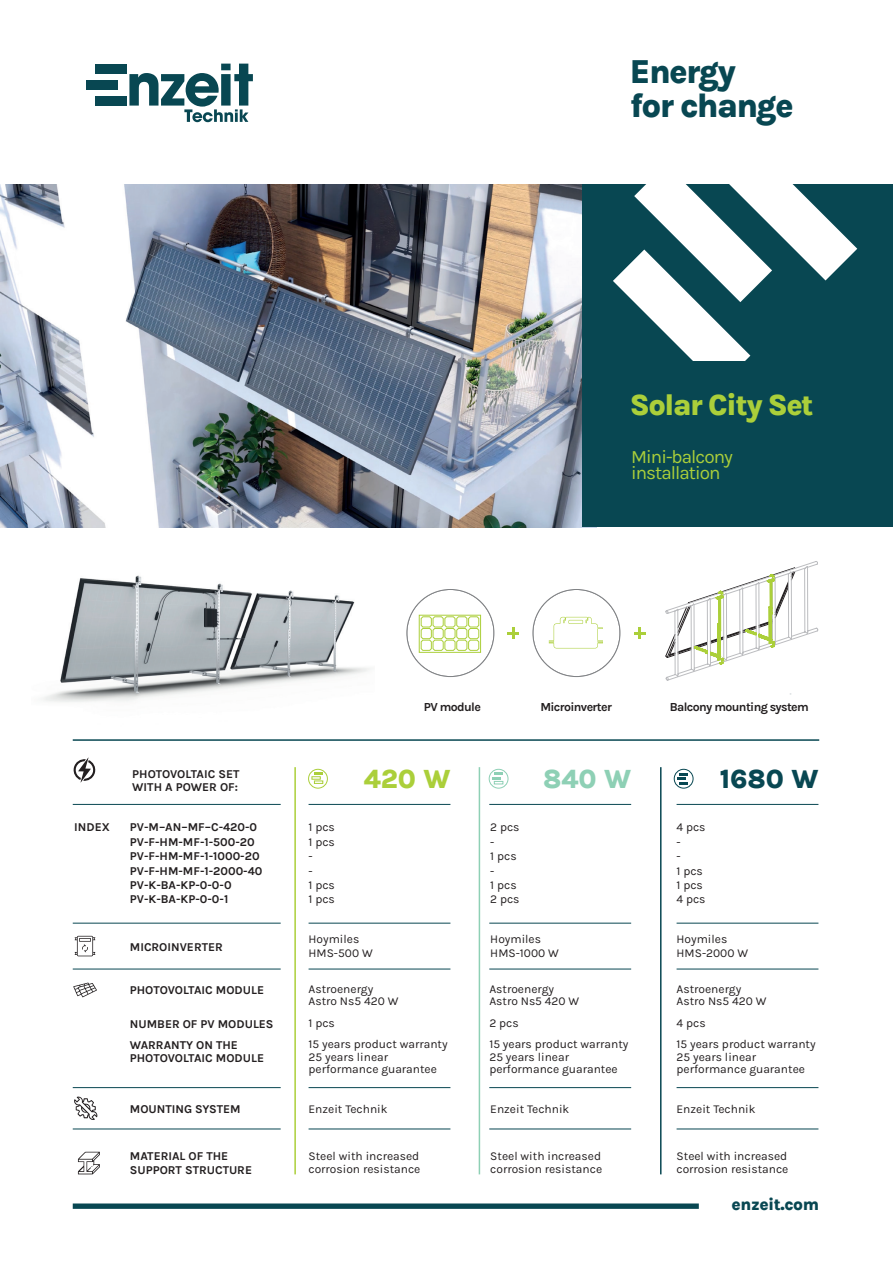
<style>
.page{position:relative;width:893px;height:1263px;background:#fff}
.page>*{position:absolute;margin:0;border:0;box-sizing:border-box;transform-origin:0 0}
.t1{font:800 34.05px/34px "Karla";letter-spacing:-.05em;color:#084752}
.t2{font:800 30px "Karla";letter-spacing:-.05em;color:#abcf3a}
.t3{font:800 27px "Karla";color:#084752}
.t4{font:800 27px "Karla";color:#8ed0b5}
.t5{font:800 27px "Karla";color:#abcf3a}
.t6{font:18.9px/16.4px "Karla";letter-spacing:-.05em;color:#abcf3a}
.t7{font:800 16.95px "Karla";letter-spacing:-.025em;color:#084752}
.t8{font:700 12.3px "Karla";letter-spacing:-.05em;color:#231f20}
.t9{font:12px/14.4px "Karla";color:#231f20}
.t10{font:700 12px/14.4px "Karla";color:#231f20}
</style>
<div class="page">
<img style="left:0;top:184px;width:583px;height:343px">
<svg style="left:129px;top:64px;width:124px;height:58px"></svg>
<div style="left:86px;top:80px;width:32px;height:10px;background:#084752"></div>
<div style="left:96px;top:96px;width:31px;height:10px;background:#084752"></div>
<div style="left:96px;top:65px;width:31px;height:9px;background:#084752"></div>
<img style="left:43px;top:575px;width:327px;height:127px">
<div style="left:583px;top:184px;width:310px;height:343px;background:#084752"></div>
<svg style="left:613px;top:184px;width:244px;height:177px"></svg>
<hr style="left:73px;top:804px;width:208px;height:1px;background:#084752">
<hr style="left:73px;top:923px;width:208px;height:1px;background:#084752">
<hr style="left:73px;top:969px;width:208px;height:1px;background:#084752">
<hr style="left:73px;top:1087px;width:208px;height:1px;background:#084752">
<hr style="left:73px;top:1128px;width:208px;height:1px;background:#084752">
<hr style="left:489px;top:804px;width:142px;height:1px;background:#084752">
<hr style="left:489px;top:923px;width:142px;height:1px;background:#084752">
<hr style="left:489px;top:969px;width:142px;height:1px;background:#084752">
<hr style="left:489px;top:1087px;width:142px;height:1px;background:#084752">
<hr style="left:489px;top:1128px;width:142px;height:1px;background:#084752">
<hr style="left:677px;top:804px;width:141px;height:1px;background:#084752">
<hr style="left:677px;top:923px;width:141px;height:1px;background:#084752">
<hr style="left:677px;top:969px;width:141px;height:1px;background:#084752">
<hr style="left:677px;top:1087px;width:141px;height:1px;background:#084752">
<hr style="left:677px;top:1128px;width:141px;height:1px;background:#084752">
<hr style="left:309px;top:804px;width:141px;height:1px;background:#084752">
<hr style="left:309px;top:923px;width:141px;height:1px;background:#084752">
<hr style="left:309px;top:969px;width:141px;height:1px;background:#084752">
<hr style="left:309px;top:1087px;width:141px;height:1px;background:#084752">
<hr style="left:309px;top:1128px;width:141px;height:1px;background:#084752">
<svg style="left:312px;top:772px;width:11px;height:12px"></svg>
<div style="left:308px;top:769px;width:20px;height:19px;border:1px solid #abcf3a;border-radius:50%"></div>
<svg style="left:492px;top:773px;width:11px;height:11px"></svg>
<div style="left:489px;top:769px;width:19px;height:19px;border:1px solid #8ed0b5;border-radius:50%"></div>
<svg style="left:677px;top:773px;width:11px;height:12px"></svg>
<div style="left:674px;top:769px;width:19px;height:19px;border:1px solid #084752;border-radius:50%"></div>
<div style="left:73px;top:1203px;width:626px;height:6px;background:#084752"></div>
<svg style="left:75px;top:936px;width:20px;height:20px"></svg>
<svg style="left:73px;top:982px;width:24px;height:15px"></svg>
<svg style="left:74px;top:1096px;width:24px;height:24px"></svg>
<svg style="left:78px;top:1152px;width:22px;height:22px"></svg>
<hr style="left:479px;top:767px;width:1px;height:407px;background:#8ed0b5">
<hr style="left:660px;top:767px;width:1px;height:407px;background:#084752">
<hr style="left:73px;top:739px;width:746px;height:2px;background:#084752">
<hr style="left:294px;top:767px;width:2px;height:407px;background:#abcf3a">
<svg style="left:73px;top:757px;width:23px;height:25px"></svg>
<svg style="left:507px;top:627px;width:12px;height:12px"></svg>
<svg style="left:634px;top:627px;width:11px;height:12px"></svg>
<svg style="left:665px;top:561px;width:153px;height:120px"></svg>
<svg style="left:421px;top:617px;width:58px;height:34px"></svg>
<div style="left:419px;top:615px;width:62px;height:38px;border:1px solid #abcf3a"></div>
<svg style="left:549px;top:617px;width:54px;height:31px"></svg>
<h1 class="t1" style="left:630px;top:54px;width:165px">Energy<br>for change</h1>
<h2 class="t2" style="left:630px;top:386px;width:185px">Solar City Set</h2>
<h3 class="t6" style="left:631px;top:447px;width:103px">Mini-balcony installation</h3>
<p class="t10" style="left:132px;top:766px;width:109px;line-height:13.5px">PHOTOVOLTAIC SET<br>WITH A POWER OF:</p>
<p class="t10" style="left:74px;top:820px;width:37px">INDEX</p>
<p class="t10" style="left:130px;top:820px;width:134px">PV-M–AN–MF–C-420-0<br>PV-F-HM-MF-1-500-20<br>PV-F-HM-MF-1-1000-20<br>PV-F-HM-MF-1-2000-40<br>PV-K-BA-KP-0-0-0<br>PV-K-BA-KP-0-0-1</p>
<p class="t8" style="left:424px;top:699px;width:59px">PV module</p>
<p class="t8" style="left:540px;top:699px;width:73px">Microinverter</p>
<p class="t8" style="left:670px;top:699px;width:141px">Balcony mounting system</p>
<h3 class="t5" style="left:364px;top:762px;width:88px">420 W</h3>
<h3 class="t4" style="left:543px;top:762px;width:89px">840 W</h3>
<h3 class="t3" style="left:720px;top:762px;width:100px">1680 W</h3>
<p class="t9" style="left:490px;top:820px;width:31px">2 pcs -<br>1 pcs -<br>1 pcs<br>2 pcs</p>
<p class="t9" style="left:309px;top:820px;width:28px">1 pcs<br>1 pcs -<br>-<br>1 pcs<br>1 pcs</p>
<p class="t9" style="left:677px;top:820px;width:31px">4 pcs -<br>-<br>1 pcs<br>1 pcs<br>4 pcs</p>
<p class="t10" style="left:130px;top:940px;width:94px">MICROINVERTER</p>
<p class="t9" style="left:309px;top:931px;width:66px">Hoymiles<br>HMS-500 W</p>
<p class="t9" style="left:490px;top:931px;width:70px">Hoymiles<br>HMS-1000 W</p>
<p class="t9" style="left:677px;top:931px;width:73px">Hoymiles<br>HMS-2000 W</p>
<p class="t9" style="left:309px;top:982px;width:91px;line-height:12.8px">Astroenergy<br>Astro Ns5 420 W</p>
<p class="t9" style="left:309px;top:1012px;width:141px;line-height:21.3px">1 pcs<br>15 years product warranty</p>
<p class="t9" style="left:309px;top:1050px;width:130px;line-height:12.8px">25 years linear performance guarantee</p>
<p class="t9" style="left:489px;top:982px;width:91px;line-height:12.8px">Astroenergy<br>Astro Ns5 420 W</p>
<p class="t9" style="left:489px;top:1012px;width:141px;line-height:21.3px">2 pcs<br>15 years product warranty</p>
<p class="t9" style="left:489px;top:1050px;width:130px;line-height:12.8px">25 years linear performance guarantee</p>
<p class="t9" style="left:677px;top:982px;width:91px;line-height:12.8px">Astroenergy<br>Astro Ns5 420 W</p>
<p class="t9" style="left:677px;top:1012px;width:141px;line-height:21.3px">4 pcs<br>15 years product warranty</p>
<p class="t9" style="left:677px;top:1050px;width:130px;line-height:12.8px">25 years linear performance guarantee</p>
<p class="t10" style="left:130px;top:982px;width:136px">PHOTOVOLTAIC MODULE</p>
<p class="t10" style="left:130px;top:1013px;width:145px;line-height:21.3px">NUMBER OF PV MODULES<br>WARRANTY ON THE</p>
<p class="t10" style="left:130px;top:1051px;width:136px">PHOTOVOLTAIC MODULE</p>
<p class="t9" style="left:490px;top:1101px;width:81px">Enzeit Technik</p>
<p class="t9" style="left:490px;top:1150px;width:113px;line-height:12.8px">Steel with increased corrosion resistance</p>
<p class="t10" style="left:130px;top:1101px;width:112px">MOUNTING SYSTEM</p>
<p class="t9" style="left:309px;top:1101px;width:81px">Enzeit Technik</p>
<p class="t9" style="left:677px;top:1101px;width:81px">Enzeit Technik</p>
<p class="t10" style="left:130px;top:1149px;width:124px;line-height:13.5px">MATERIAL OF THE<br>SUPPORT STRUCTURE</p>
<p class="t9" style="left:677px;top:1150px;width:113px;line-height:12.8px">Steel with increased corrosion resistance</p>
<p class="t9" style="left:309px;top:1150px;width:113px;line-height:12.8px">Steel with increased corrosion resistance</p>
<h3 class="t7" style="left:732px;top:1193px;width:89px">enzeit.com</h3>
</div>
